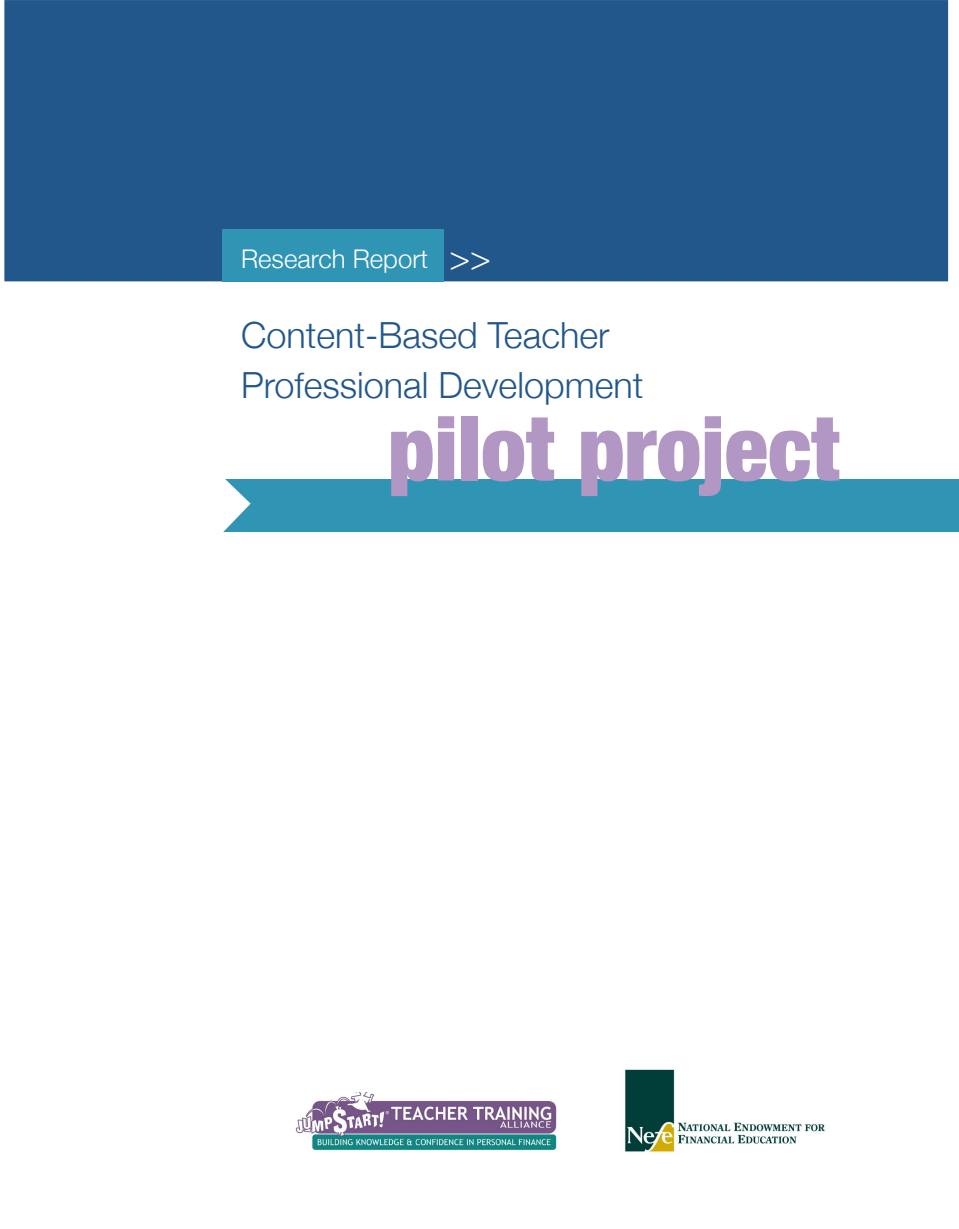
<style>
.page{position:relative;width:959px;height:1229px;background:#fff}
.page>*{position:absolute;margin:0;border:0;box-sizing:border-box;transform-origin:0 0}
.t1{font:900 condensed 90px "Helvetica Neue";color:#b296c3}
.t2{font:300 36px "Helvetica Neue";color:#21578a}
.t3{font:300 34.5px "Helvetica Neue";color:#fff}
.t4{font:300 25.8px "Helvetica Neue";color:#fff}
</style>
<div class="page">
<img style="left:295px;top:1092px;width:261px;height:59px">
<img style="left:624px;top:1069px;width:201px;height:85px">
<div style="left:5px;top:1px;width:942px;height:280px;background:#21578a"></div>
<div style="left:4px;top:0;width:944px;height:281px;border:2px solid #21578a"></div>
<div style="left:222px;top:229px;width:222px;height:52px;background:#3095b4"></div>
<div style="left:222px;top:479px;width:736px;height:53px;background:#3095b4"></div>
<svg style="left:222px;top:479px;width:29px;height:53px"></svg>
<p class="t4" style="left:241px;top:238px;width:188px">Research Report</p>
<p class="t3" style="left:449px;top:229px;width:43px">&gt;&gt;</p>
<p class="t2" style="left:241px;top:306px;width:370px">Content-Based Teacher</p>
<p class="t2" style="left:241px;top:356px;width:404px">Professional Development</p>
<p class="t1" style="left:387px;top:374px;width:453px">pilot project</p>
</div>
